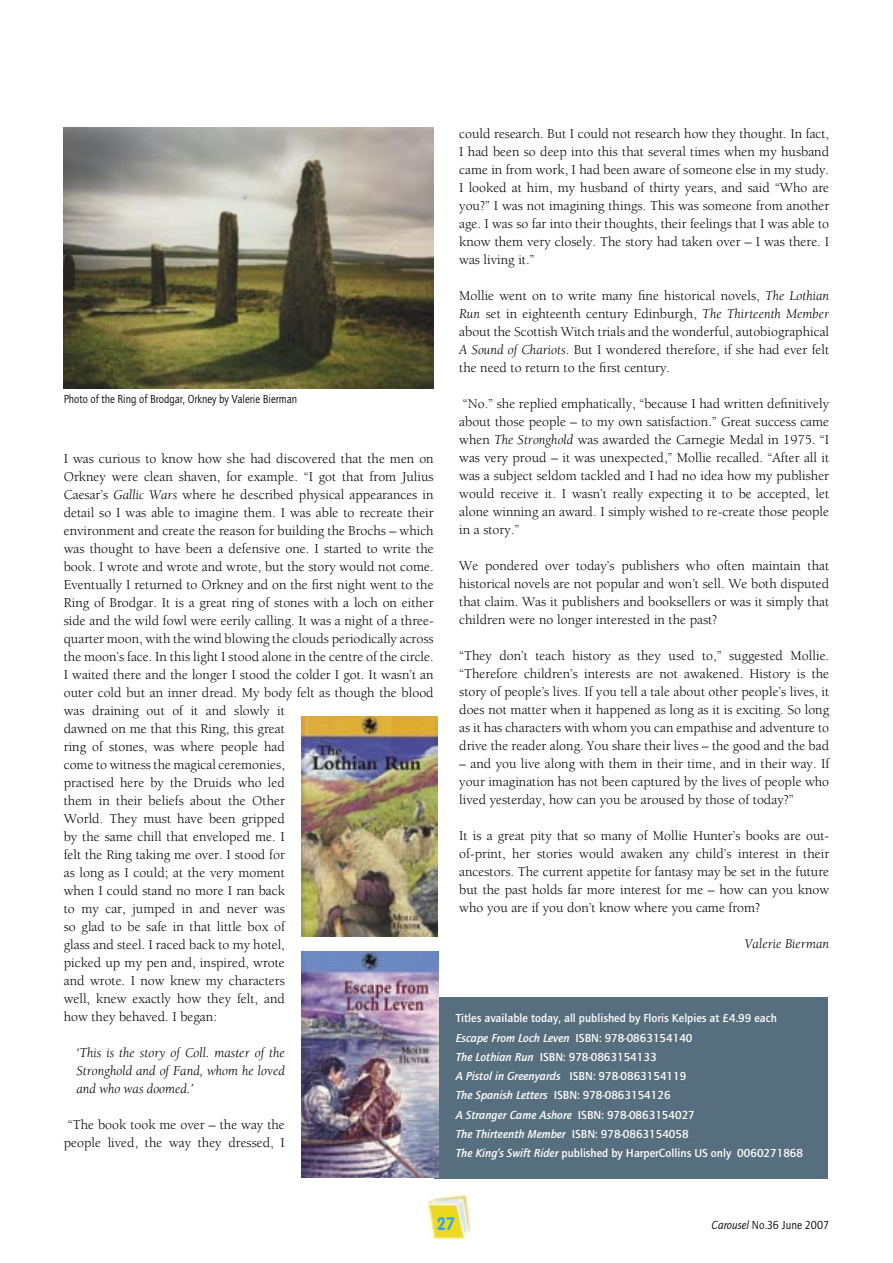
<style>
.page{position:relative;width:893px;height:1263px;background:#fff}
.page>*{position:absolute;margin:0;border:0;box-sizing:border-box;transform-origin:0 0}
.review_body{font:700 18px "VAG Rounded";color:#36a7e9;scale:.9 1}
.article_body{font:13.8px/18px "Berkeley";color:#000;text-align:justify}
.article_body-2{font:italic 13.8px/18px "Berkeley";color:#000;text-align:justify}
.Article_book_details{font:700 12px "Quay Itc T";color:#fff}
.Article_book_details-2{font:italic 700 12px "Quay Itc T";color:#fff}
.review_body-2{font:12px "Quay Itc T";color:#000;scale:.9 1}
.review_body-3{font:12px "Quay Itc T";color:#000;scale:.95 1}
.s1{font-style:italic}
.s2{font-style:normal}
</style>
<div class="page">
<img style="left:429px;top:1194px;width:40px;height:44px">
<img style="left:64px;top:128px;width:370px;height:261px">
<img style="left:302px;top:716px;width:136px;height:220px">
<div style="left:435px;top:997px;width:393px;height:182px;background:#566e7d"></div>
<img style="left:302px;top:951px;width:137px;height:227px">
<p class="review_body-2" style="left:64px;top:392px;width:261px">Photo of the Ring of Brodgar, Orkney by Valerie Bierman</p>
<p class="article_body" style="left:64px;top:450px;width:371px;text-align:left">I was curious to know how she had discovered that the men on Orkney were clean shaven, for example. “I got that from Julius Caesar’s <span class="s1">Gallic Wars</span> where he described physical appearances in detail so I was able to imagine them. I was able to recreate their environment and create the reason for building the Brochs – which was thought to have been a defensive one. I started to write the book. I wrote and wrote and wrote, but the story would not come.<br>Eventually I returned to Orkney and on the first night went to the Ring of Brodgar. It is a great ring of stones with a loch on either side and the wild fowl were eerily calling. It was a night of a three&shy;quarter moon, with the wind blowing the clouds periodically across the moon’s face. In this light I stood alone in the centre of the circle.<br>I waited there and the longer I stood the colder I got. It wasn’t an outer cold but an inner dread. My body felt as though the blood was draining out of it and slowly it<br>dawned on me that this Ring, this great<br>ring of stones, was where people had<br>come to witness the magical ceremonies,<br>practised here by the Druids who led<br>them in their beliefs about the Other<br>World. They must have been gripped<br>by the same chill that enveloped me. I<br>felt the Ring taking me over. I stood for<br>as long as I could; at the very moment<br>when I could stand no more I ran back<br>to my car, jumped in and never was<br>so glad to be safe in that little box of<br>glass and steel. I raced back to my hotel,<br>picked up my pen and, inspired, wrote<br>and wrote. I now knew my characters<br>well, knew exactly how they felt, and<br>how they behaved. I began:</p>
<p class="article_body-2" style="left:77px;top:1044px;width:210px">‘This is the story of Coll. master of the Stronghold and of Fand, whom he loved and who was doomed.’</p>
<p class="article_body" style="left:64px;top:1116px;width:223px">“The book took me over – the way the people lived, the way they dressed, I</p>
<p class="article_body" style="left:459px;top:125px;width:371px">could research. But I could not research how they thought. In fact, I had been so deep into this that several times when my husband came in from work, I had been aware of someone else in my study.<br>I looked at him, my husband of thirty years, and said “Who are you?” I was not imagining things. This was someone from another age. I was so far into their thoughts, their feelings that I was able to know them very closely. The story had taken over – I was there. I was living it.”</p>
<p class="article_body" style="left:459px;top:287px;width:371px">Mollie went on to write many fine historical novels, <span class="s1">The Lothian Run</span> set in eighteenth century Edinburgh, <span class="s1">The Thirteenth Member </span>about the Scottish Witch trials and the wonderful, autobiographical <span class="s1">A Sound of Chariots</span>. But I wondered therefore, if she had ever felt the need to return to the first century.</p>
<p class="article_body" style="left:459px;top:395px;width:371px">“No.” she replied emphatically, “because I had written definitively about those people – to my own satisfaction.” Great success came when <span class="s1">The Stronghold</span> was awarded the Carnegie Medal in 1975. “I was very proud – it was unexpected,” Mollie recalled. “After all it was a subject seldom tackled and I had no idea how my publisher would receive it. I wasn’t really expecting it to be accepted, let alone winning an award. I simply wished to re-create those people in a story.”</p>
<p class="article_body" style="left:459px;top:557px;width:371px">We pondered over today’s publishers who often maintain that historical novels are not popular and won’t sell. We both disputed that claim. Was it publishers and booksellers or was it simply that children were no longer interested in the past?</p>
<p class="article_body" style="left:459px;top:647px;width:371px">“They don’t teach history as they used to,” suggested Mollie. “Therefore children’s interests are not awakened. History is the story of people’s lives. If you tell a tale about other people’s lives, it does not matter when it happened as long as it is exciting. So long as it has characters with whom you can empathise and adventure to drive the reader along. You share their lives – the good and the bad</p>
<p class="article_body" style="left:459px;top:755px;width:371px">– and you live along with them in their time, and in their way. If your imagination has not been captured by the lives of people who lived yesterday, how can you be aroused by those of today?”</p>
<p class="article_body" style="left:459px;top:827px;width:371px">It is a great pity that so many of Mollie Hunter’s books are out&shy;of-print, her stories would awaken any child’s interest in their ancestors. The current appetite for fantasy may be set in the future but the past holds far more interest for me – how can you know who you are if you don’t know where you came from?</p>
<p class="article_body-2" style="left:744px;top:935px;width:86px">Valerie Bierman</p>
<p class="Article_book_details" style="left:456px;top:1011px;width:323px">Titles available today, all published by Floris Kelpies at £4.99 each</p>
<p class="Article_book_details-2" style="left:456px;top:1030px;width:238px">Escape From Loch Leven <span class="s2">ISBN: 978-0863154140</span></p>
<p class="Article_book_details" style="left:456px;top:1050px;width:202px"><span class="s1">The Lothian Run</span> ISBN: 978-0863154133</p>
<p class="Article_book_details-2" style="left:456px;top:1069px;width:232px">A Pistol in Greenyards <span class="s2">ISBN: 978-0863154119</span></p>
<p class="Article_book_details" style="left:456px;top:1088px;width:216px"><span class="s1">The Spanish Letters</span> ISBN: 978-0863154126</p>
<p class="Article_book_details-2" style="left:456px;top:1107px;width:241px">A Stranger Came Ashore <span class="s2">ISBN: 978-0863154027</span></p>
<p class="Article_book_details-2" style="left:456px;top:1127px;width:234px">The Thirteenth Member <span class="s2">ISBN: 978-0863154058</span></p>
<p class="Article_book_details" style="left:456px;top:1146px;width:349px"><span class="s1">The King’s Swift Rider</span> published by HarperCollins US only 0060271868</p>
<p class="review_body" style="left:437px;top:1213px;width:22px">27</p>
<p class="review_body-3" style="left:712px;top:1218px;width:125px"><span class="s1">Carousel</span> No.36 June 2007</p>
</div>
